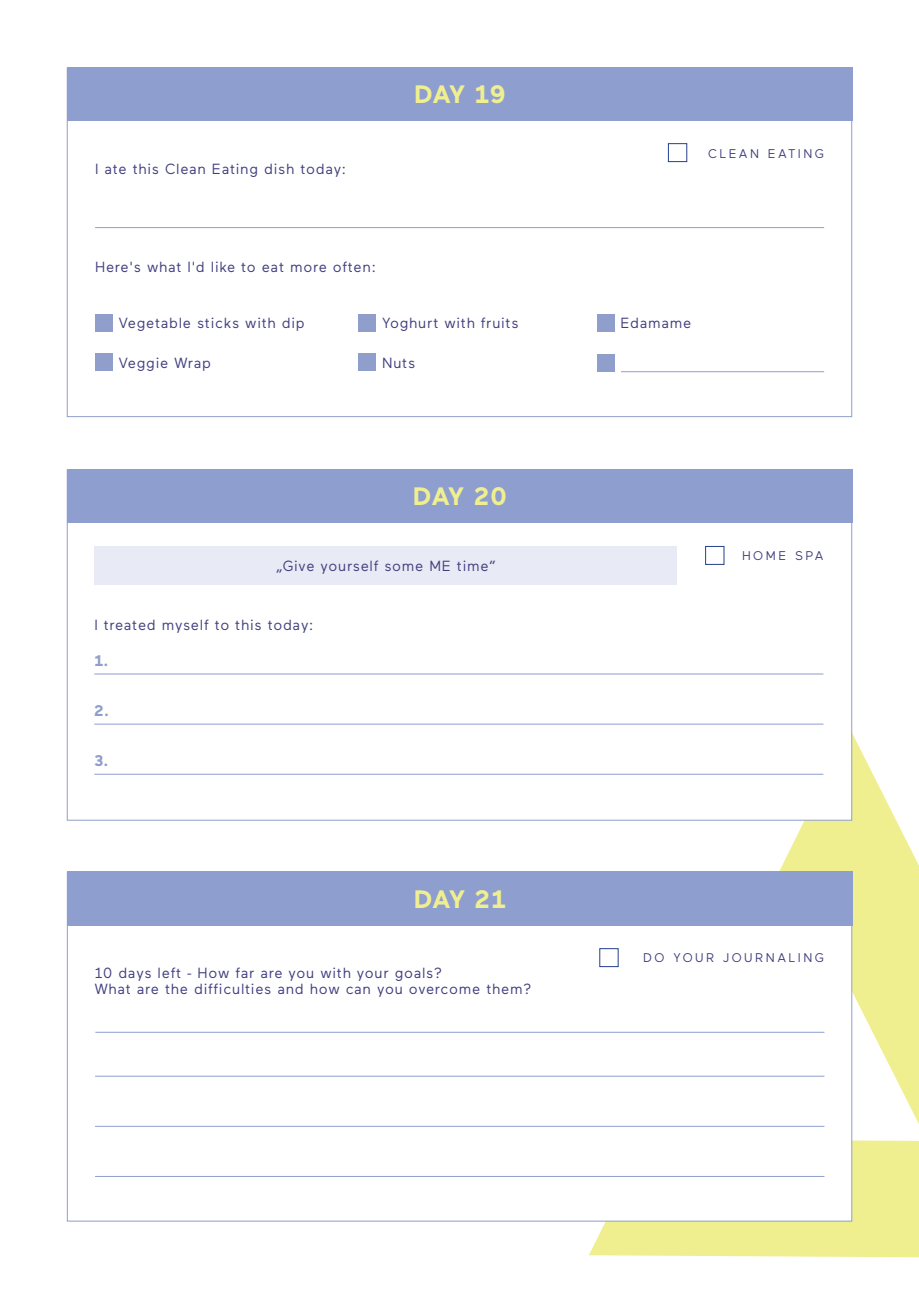
<style>
.page{position:relative;width:919px;height:1289px;background:#fff}
.page>*{position:absolute;margin:0;border:0;box-sizing:border-box;transform-origin:0 0}
.t1{font:700 25.2px "Maax";letter-spacing:.01em;color:#f0ef90}
.t2{font:700 15.45px "Maax";color:#8f9ecb}
.t3{font:14.7px/16.5px "Maax";letter-spacing:.05em;color:#403f7f}
.t4{font:12.6px "Maax";letter-spacing:.2em;color:#403f7f}
</style>
<div class="page">
<svg style="left:495px;top:702px;width:423px;height:556px"></svg>
<div style="left:67px;top:67px;width:785px;height:350px;background:#fff;border:1px solid #909ec9"></div>
<div style="left:67px;top:67px;width:785px;height:53px;background:#8e9ecf"></div>
<div style="left:67px;top:469px;width:785px;height:351px;background:#fff;border:1px solid #909ec9"></div>
<div style="left:67px;top:469px;width:785px;height:54px;background:#8e9ecf"></div>
<div style="left:67px;top:871px;width:785px;height:350px;background:#fff;border:1px solid #909ec9"></div>
<div style="left:67px;top:871px;width:785px;height:54px;background:#8e9ecf"></div>
<hr style="left:94px;top:673px;width:729px;height:1px;background:#8e9ecf">
<hr style="left:94px;top:723px;width:729px;height:1px;background:#8e9ecf">
<hr style="left:94px;top:774px;width:729px;height:1px;background:#8e9ecf">
<div style="left:705px;top:546px;width:19px;height:18px;border:1px solid #24408a"></div>
<div style="left:95px;top:314px;width:18px;height:17px;background:#8f9ecb"></div>
<div style="left:95px;top:353px;width:18px;height:18px;background:#8f9ecb"></div>
<div style="left:359px;top:314px;width:17px;height:17px;background:#8f9ecb"></div>
<div style="left:359px;top:354px;width:17px;height:17px;background:#8f9ecb"></div>
<hr style="left:95px;top:227px;width:729px;height:1px;background:#8e9ecf">
<div style="left:668px;top:143px;width:19px;height:19px;border:1px solid #24408a"></div>
<div style="left:597px;top:314px;width:17px;height:17px;background:#8f9ecb"></div>
<div style="left:597px;top:354px;width:17px;height:17px;background:#8f9ecb"></div>
<hr style="left:621px;top:371px;width:203px;height:1px;background:#8e9ecf">
<hr style="left:95px;top:1075px;width:729px;height:1px;background:#8e9ecf">
<hr style="left:95px;top:1125px;width:729px;height:1px;background:#8e9ecf">
<hr style="left:95px;top:1176px;width:729px;height:1px;background:#8e9ecf">
<div style="left:94px;top:546px;width:582px;height:39px;background:#e8ebf5"></div>
<hr style="left:95px;top:1031px;width:729px;height:1px;background:#8e9ecf">
<p class="t3" style="left:95px;top:160px;width:252px">I ate this Clean Eating dish today:</p>
<p class="t3" style="left:95px;top:258px;width:282px">Here's what I'd like to eat more often:</p>
<h1 class="t1" style="left:414px;top:77px;width:93px">DAY 19</h1>
<p class="t3" style="left:119px;top:314px;width:187px">Vegetable sticks with dip</p>
<p class="t3" style="left:119px;top:354px;width:94px">Veggie Wrap</p>
<p class="t3" style="left:382px;top:314px;width:138px">Yoghurt with fruits</p>
<p class="t3" style="left:382px;top:354px;width:35px">Nuts</p>
<h1 class="t1" style="left:413px;top:480px;width:95px">DAY 20</h1>
<p class="t3" style="left:276px;top:557px;width:221px">„Give yourself some ME time”</p>
<p class="t3" style="left:94px;top:615px;width:220px">I treated myself to this today:</p>
<p class="t2" style="left:94px;top:650px;width:15px">1.</p>
<p class="t2" style="left:94px;top:700px;width:16px">2.</p>
<p class="t2" style="left:94px;top:750px;width:15px">3.</p>
<h1 class="t1" style="left:414px;top:882px;width:93px">DAY 21</h1>
<p class="t3" style="left:95px;top:963px;width:438px">10 days left - How far are you with your goals?<br>What are the difficulties and how can you overcome them?</p>
<p class="t4" style="left:708px;top:145px;width:118px">CLEAN EATING</p>
<p class="t3" style="left:620px;top:314px;width:72px">Edamame</p>
<p class="t4" style="left:742px;top:547px;width:83px">HOME SPA</p>
<p class="t4" style="left:643px;top:949px;width:182px">DO YOUR JOURNALING</p>
</div>
